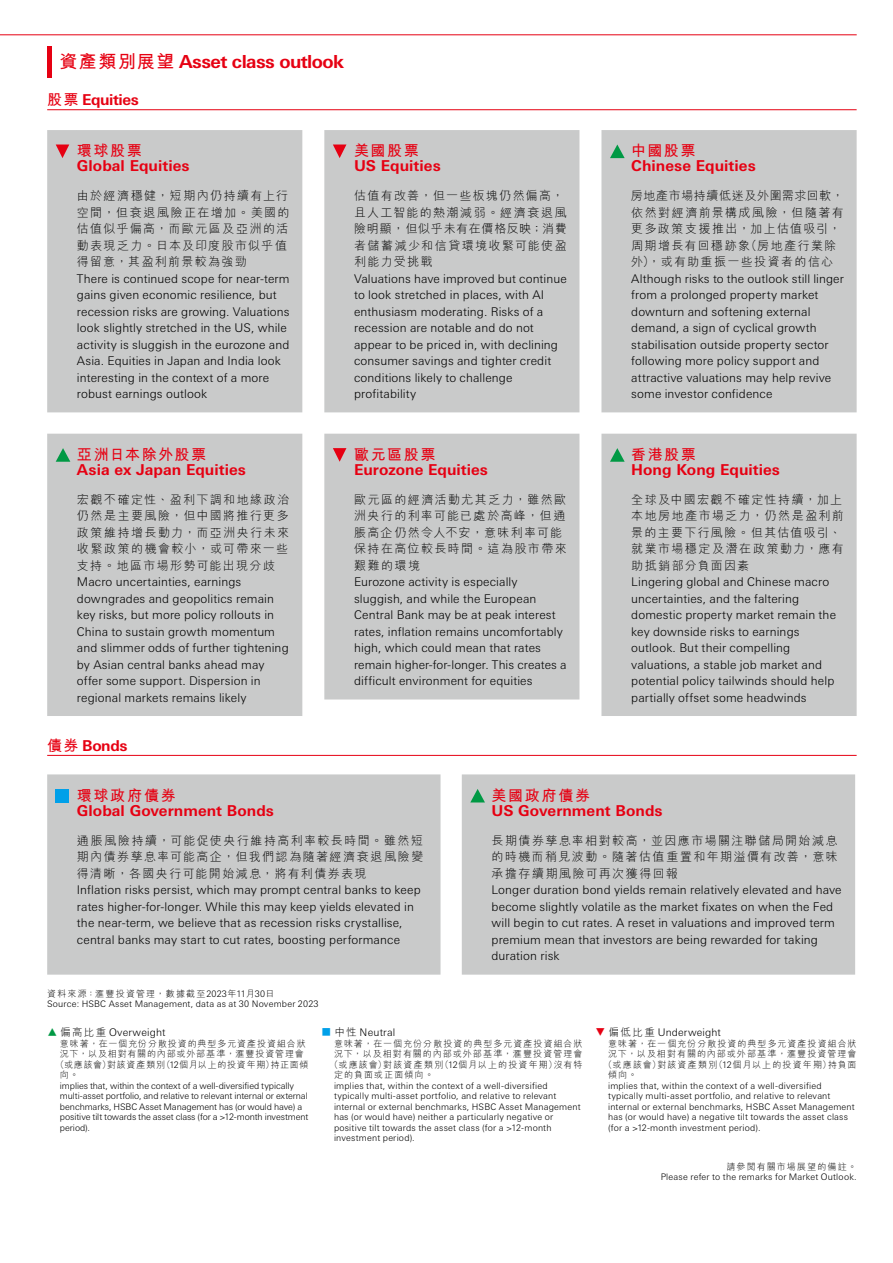
<style>
.page{position:relative;width:893px;height:1263px;background:#fff}
.page>*{position:absolute;margin:0;border:0;box-sizing:border-box;transform-origin:0 0}
.t1{font:700 18px "Univers Nextfor HSBC";letter-spacing:-.03em;color:#e60012}
.t2{font:700 15px "Univers Nextfor HSBC";letter-spacing:.005em;color:#e60012}
.t3{font:700 15px "M Hei H Kfor HSBC";letter-spacing:.105em;color:#e60012}
.t4{font:700 15px "Univers Nextfor HSBC";letter-spacing:-.025em;color:#e60012}
.t5{font:300 12px/16.5px "Univers Nextfor HSBC";letter-spacing:.01em;color:#000}
.t6{font:300 12px/16.5px "M Hei H Kfor HSBC";letter-spacing:.115em;color:#000}
.t7{font:300 10.5px "Univers Nextfor HSBC";letter-spacing:.015em;color:#000}
.t8{font:300 9px/10.5px "Univers Nextfor HSBC";letter-spacing:.015em;color:#000}
.t9{font:300 9px/10.5px "Univers Nextfor HSBC";letter-spacing:-.01em;color:#000}
.t10{font:300 9px "M Hei H Kfor HSBC";letter-spacing:.115em;color:#000}
.t11{font:300 9px "M Hei H Kfor HSBC";letter-spacing:.085em;color:#000}
.t12{font:300 9px "M Hei H Kfor HSBC";letter-spacing:.14em;color:#000}
.t13{font:300 9px "M Hei H Kfor HSBC";letter-spacing:.095em;color:#000}
.s1{font-family:"M Hei H Kfor HSBC"}
.s2{font-family:"Univers Nextfor HSBC"}
.s3{font-family:"M Hei H Kfor HSBC";color:#094}
.s4{font-family:"M Hei H Kfor HSBC";color:#00a0e9}
.s5{font-family:"M Hei H Kfor HSBC";color:#e60012}
</style>
<div class="page">
<div style="left:47px;top:130px;width:255px;height:586px;background:#c9caca"></div>
<svg style="left:56px;top:144px;width:13px;height:14px"></svg>
<svg style="left:56px;top:448px;width:14px;height:14px"></svg>
<hr style="left:47px;top:47px;width:4px;height:31px;background:#e60012">
<hr style="left:47px;top:109px;width:810px;height:1px;background:#e60012">
<div style="left:47px;top:774px;width:394px;height:201px;background:#c9caca"></div>
<div style="left:56px;top:789px;width:13px;height:13px;background:#00a0e9"></div>
<div style="left:462px;top:774px;width:393px;height:201px;background:#c9caca"></div>
<svg style="left:470px;top:789px;width:15px;height:13px"></svg>
<hr style="left:47px;top:755px;width:810px;height:1px;background:#e60012">
<hr style="left:0;top:34px;width:857px;height:1px;background:#e60012">
<div style="left:324px;top:130px;width:255px;height:569px;background:#c9caca"></div>
<svg style="left:333px;top:144px;width:13px;height:14px"></svg>
<svg style="left:333px;top:448px;width:13px;height:14px"></svg>
<div style="left:601px;top:130px;width:256px;height:586px;background:#c9caca"></div>
<svg style="left:610px;top:144px;width:15px;height:14px"></svg>
<svg style="left:610px;top:448px;width:15px;height:14px"></svg>
<h1 class="t1" style="left:60px;top:49px;width:286px"><span class="s1">資產類別展望</span> Asset class outlook</h1>
<p class="t4" style="left:47px;top:89px;width:93px"><span class="s1">股票</span> Equities</p>
<p class="t3" style="left:77px;top:140px;width:66px">環球股票</p>
<p class="t2" style="left:77px;top:155px;width:114px">Global Equities</p>
<p class="t6" style="left:77px;top:187px;width:214px">由於經濟穩健，短期內仍持續有上行空間，但衰退風險正在增加。美國的估值似乎偏高，而歐元區及亞洲的活動表現乏力。日本及印度股市似乎值得留意，其盈利前景較為強勁</p>
<p class="t5" style="left:77px;top:269px;width:214px">There is continued scope for near-term gains given economic resilience, but recession risks are growing. Valuations look slightly stretched in the US, while activity is sluggish in the eurozone and Asia. Equities in Japan and India look interesting in the context of a more robust earnings outlook</p>
<p class="t3" style="left:354px;top:140px;width:66px">美國股票</p>
<p class="t2" style="left:354px;top:155px;width:88px">US Equities</p>
<p class="t6" style="left:354px;top:187px;width:214px">估值有改善，但一些板塊仍然偏高，且人工智能的熱潮減弱。經濟衰退風險明顯，但似乎未有在價格反映；消費者儲蓄減少和信貸環境收緊可能使盈利能力受挑戰</p>
<p class="t5" style="left:354px;top:269px;width:214px">Valuations have improved but continue to look stretched in places, with AI enthusiasm moderating. Risks of a recession are notable and do not appear to be priced in, with declining consumer savings and tighter credit conditions likely to challenge profitability</p>
<p class="t3" style="left:77px;top:443px;width:131px">亞洲日本除外股票</p>
<p class="t2" style="left:77px;top:459px;width:170px">Asia ex Japan Equities</p>
<p class="t6" style="left:77px;top:491px;width:214px">宏觀不確定性、盈利下調和地緣政治仍然是主要風險，但中國將推行更多政策維持增長動力，而亞洲央行未來收緊政策的機會較小，或可帶來一些支持。地區市場形勢可能出現分歧</p>
<p class="t5" style="left:77px;top:573px;width:213px">Macro uncertainties, earnings downgrades and geopolitics remain key risks, but more policy rollouts in China to sustain growth momentum and slimmer odds of further tightening by Asian central banks ahead may offer some support. Dispersion in regional markets remains likely</p>
<p class="t2" style="left:47px;top:735px;width:82px"><span class="s1">債券</span> Bonds</p>
<p class="t3" style="left:354px;top:443px;width:83px">歐元區股票</p>
<p class="t2" style="left:354px;top:459px;width:135px">Eurozone Equities</p>
<p class="t6" style="left:354px;top:491px;width:214px">歐元區的經濟活動尤其乏力，雖然歐洲央行的利率可能已處於高峰，但通脹高企仍然令人不安，意味利率可能保持在高位較長時間。這為股市帶來艱難的環境</p>
<p class="t5" style="left:354px;top:573px;width:214px">Eurozone activity is especially sluggish, and while the European Central Bank may be at peak interest rates, inflation remains uncomfortably high, which could mean that rates remain higher-for-longer. This creates a difficult environment for equities</p>
<p class="t3" style="left:631px;top:140px;width:66px">中國股票</p>
<p class="t2" style="left:631px;top:155px;width:126px">Chinese Equities</p>
<p class="t6" style="left:631px;top:187px;width:214px">房地產市場持續低迷及外圍需求回軟，依然對經濟前景構成風險，但隨著有更多政策支援推出，加上估值吸引，周期增長有回穩跡象（房地產行業除外），或有助重振一些投資者的信心</p>
<p class="t5" style="left:631px;top:269px;width:214px">Although risks to the outlook still linger from a prolonged property market downturn and softening external demand, a sign of cyclical growth stabilisation outside property sector following more policy support and attractive valuations may help revive some investor confidence</p>
<p class="t3" style="left:631px;top:443px;width:66px">香港股票</p>
<p class="t2" style="left:631px;top:459px;width:150px">Hong Kong Equities</p>
<p class="t6" style="left:631px;top:491px;width:214px">全球及中國宏觀不確定性持續，加上本地房地產市場乏力，仍然是盈利前景的主要下行風險。但其估值吸引、就業市場穩定及潛在政策動力，應有助抵銷部分負面因素</p>
<p class="t5" style="left:631px;top:573px;width:206px">Lingering global and Chinese macro uncertainties, and the faltering domestic property market remain the key downside risks to earnings outlook. But their compelling valuations, a stable job market and potential policy tailwinds should help partially offset some headwinds</p>
<p class="t3" style="left:77px;top:784px;width:100px">環球政府債券</p>
<p class="t2" style="left:77px;top:799px;width:199px">Global Government Bonds</p>
<p class="t6" style="left:77px;top:832px;width:348px;text-align:justify">通脹風險持續，可能促使央行維持高利率較長時間。雖然短期內債券孳息率可能高企，但我們認為隨著經濟衰退風險變得清晰，各國央行可能開始減息，將有利債券表現</p>
<p class="t5" style="left:77px;top:881px;width:345px">Inflation risks persist, which may prompt central banks to keep rates higher-for-longer. While this may keep yields elevated in the near-term, we believe that as recession risks crystallise, central banks may start to cut rates, boosting performance</p>
<p class="t12" style="left:47px;top:989px;width:229px">資料來源：滙豐投資管理，數據截至<span class="s2">2023</span>年<span class="s2">11</span>月<span class="s2">30</span>日</p>
<p class="t8" style="left:47px;top:998px;width:273px">Source: HSBC Asset Management, data as at 30 November 2023</p>
<p class="t3" style="left:492px;top:784px;width:100px">美國政府債券</p>
<p class="t2" style="left:492px;top:799px;width:173px">US Government Bonds</p>
<p class="t6" style="left:492px;top:832px;width:348px;text-align:justify">長期債券孳息率相對較高，並因應市場關注聯儲局開始減息的時機而稍見波動。隨著估值重置和年期溢價有改善，意味承擔存續期風險可再次獲得回報</p>
<p class="t5" style="left:492px;top:881px;width:352px">Longer duration bond yields remain relatively elevated and have become slightly volatile as the market fixates on when the Fed will begin to cut rates. A reset in valuations and improved term premium mean that investors are being rewarded for taking duration risk</p>
<p class="t7" style="left:47px;top:1025px;width:120px"><span class="s3">▲</span> <span class="s1">偏高比重</span> Overweight</p>
<p class="t10" style="left:60px;top:1039px;width:247px">意味著，在一個充份分散投資的典型多元資產投資組合狀</p>
<p class="t13" style="left:60px;top:1049px;width:245px">況下，以及相對有關的內部或外部基準，滙豐投資管理會</p>
<p class="t11" style="left:55px;top:1060px;width:255px">（或應該會）對該資產類別（<span class="s2">12</span>個月以上的投資年期）持正面傾</p>
<p class="t10" style="left:60px;top:1070px;width:20px">向。</p>
<p class="t9" style="left:60px;top:1080px;width:250px">implies that, within the context of a well-diversified typically multi-asset portfolio, and relative to relevant internal or external benchmarks, HSBC Asset Management has (or would have) a positive tilt towards the asset class (for a &gt;12-month investment period).</p>
<p class="t7" style="left:321px;top:1025px;width:75px"><span class="s4">■</span> <span class="s1">中性</span> Neutral</p>
<p class="t10" style="left:334px;top:1039px;width:250px">意味著，在一個充份分散投資的典型多元資產投資組合狀</p>
<p class="t10" style="left:334px;top:1049px;width:250px">況下，以及相對有關的內部或外部基準，滙豐投資管理會</p>
<p class="t10" style="left:329px;top:1060px;width:255px">（或應該會）對該資產類別（<span class="s2">12</span>個月以上的投資年期）沒有特</p>
<p class="t10" style="left:334px;top:1070px;width:101px">定的負面或正面傾向。</p>
<p class="t8" style="left:334px;top:1080px;width:248px">implies that, within the context of a well-diversified typically multi-asset portfolio, and relative to relevant internal or external benchmarks, HSBC Asset Management has (or would have) neither a particularly negative or positive tilt towards the asset class (for a &gt;12-month investment period).</p>
<p class="t7" style="left:595px;top:1025px;width:127px"><span class="s5">▼</span> <span class="s1">偏低比重</span> Underweight</p>
<p class="t10" style="left:608px;top:1039px;width:250px">意味著，在一個充份分散投資的典型多元資產投資組合狀</p>
<p class="t10" style="left:608px;top:1049px;width:250px">況下，以及相對有關的內部或外部基準，滙豐投資管理會</p>
<p class="t10" style="left:604px;top:1060px;width:255px">（或應該會）對該資產類別（<span class="s2">12</span>個月以上的投資年期）持負面</p>
<p class="t10" style="left:608px;top:1070px;width:31px">傾向。</p>
<p class="t8" style="left:608px;top:1080px;width:248px">implies that, within the context of a well-diversified typically multi-asset portfolio, and relative to relevant internal or external benchmarks, HSBC Asset Management has (or would have) a negative tilt towards the asset class (for a &gt;12-month investment period).</p>
<p class="t10" style="left:726px;top:1162px;width:132px">請參閱有關市場展望的備註。</p>
<p class="t8" style="left:661px;top:1171px;width:197px">Please refer to the remarks for Market Outlook.</p>
</div>
